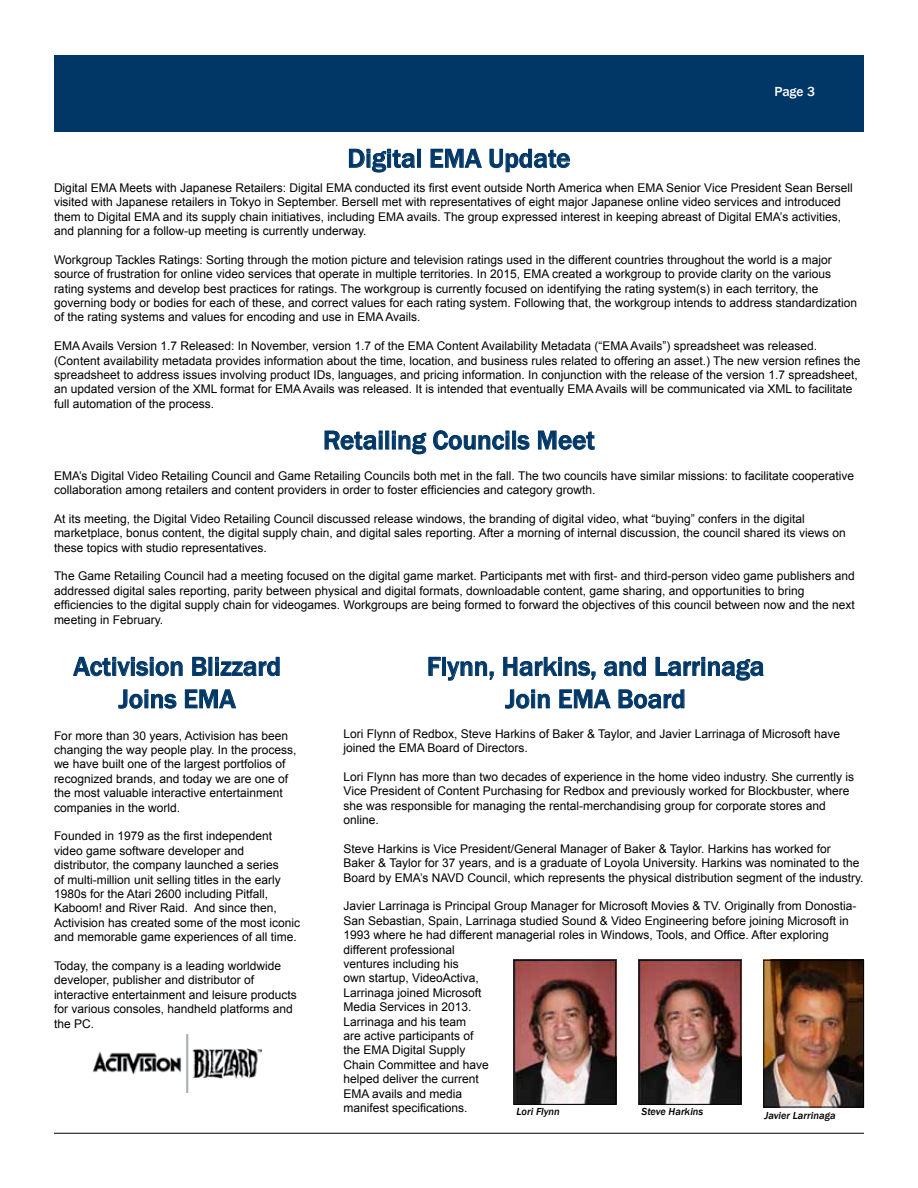
<style>
.page{position:relative;width:918px;height:1188px;background:#fff}
.page>*{position:absolute;margin:0;border:0;box-sizing:border-box;transform-origin:0 0}
.t1{font:500 27px/32.4px "Franklin Gothic";color:#003767;text-align:center}
.t2{font:500 13.5px "Franklin Gothic";color:#fff}
.t3{font:12px/14.4px "Arial";color:#000}
.t4{font:italic 500 10.5px "Franklin Gothic";color:#000}
</style>
<div class="page">
<hr style="left:54px;top:1133px;width:810px;height:1px;background:#000">
<div style="left:54px;top:55px;width:810px;height:76px;background:#003767"></div>
<svg style="left:349px;top:149px;width:66px;height:24px"></svg>
<div style="left:418px;top:149px;width:3px;height:18px;border:1px solid #003767"></div>
<svg style="left:430px;top:149px;width:52px;height:19px"></svg>
<svg style="left:489px;top:149px;width:81px;height:24px"></svg>
<svg style="left:428px;top:657px;width:13px;height:19px"></svg>
<div style="left:442px;top:657px;width:3px;height:18px;border:1px solid #003767"></div>
<svg style="left:447px;top:661px;width:47px;height:20px"></svg>
<svg style="left:503px;top:657px;width:93px;height:23px"></svg>
<svg style="left:604px;top:657px;width:42px;height:19px"></svg>
<svg style="left:655px;top:657px;width:109px;height:24px"></svg>
<svg style="left:505px;top:689px;width:45px;height:20px"></svg>
<svg style="left:559px;top:689px;width:52px;height:20px"></svg>
<svg style="left:618px;top:689px;width:67px;height:20px"></svg>
<svg style="left:324px;top:430px;width:58px;height:20px"></svg>
<svg style="left:392px;top:431px;width:35px;height:24px"></svg>
<svg style="left:433px;top:430px;width:76px;height:20px"></svg>
<div style="left:513px;top:431px;width:3px;height:18px;border:1px solid #003767"></div>
<svg style="left:517px;top:435px;width:13px;height:15px"></svg>
<svg style="left:538px;top:430px;width:57px;height:20px"></svg>
<svg style="left:73px;top:657px;width:110px;height:19px"></svg>
<svg style="left:192px;top:657px;width:15px;height:19px"></svg>
<svg style="left:215px;top:657px;width:65px;height:19px"></svg>
<svg style="left:118px;top:689px;width:59px;height:20px"></svg>
<svg style="left:185px;top:689px;width:51px;height:20px"></svg>
<img style="left:93px;top:1034px;width:169px;height:59px">
<img style="left:765px;top:962px;width:97px;height:143px">
<div style="left:763px;top:960px;width:101px;height:147px;border:1px solid #000"></div>
<img style="left:641px;top:962px;width:98px;height:141px">
<div style="left:639px;top:960px;width:102px;height:145px;border:1px solid #000"></div>
<img style="left:516px;top:962px;width:98px;height:141px">
<div style="left:514px;top:960px;width:102px;height:145px;border:1px solid #000"></div>
<h1 class="t1" style="left:348px;top:142px;width:224px">Digital EMA Update</h1>
<p class="t2" style="left:774px;top:83px;width:42px">Page 3</p>
<p class="t3" style="left:54px;top:181px;width:800px">Digital EMA Meets with Japanese Retailers: Digital EMA conducted its first event outside North America when EMA Senior Vice President Sean Bersell visited with Japanese retailers in Tokyo in September. Bersell met with representatives of eight major Japanese online video services and introduced them to Digital EMA and its supply chain initiatives, including EMA avails. The group expressed interest in keeping abreast of Digital EMA’s activities, and planning for a follow-up meeting is currently underway.</p>
<p class="t3" style="left:54px;top:253px;width:805px">Workgroup Tackles Ratings: Sorting through the motion picture and television ratings used in the different countries throughout the world is a major source of frustration for online video services that operate in multiple territories. In 2015, EMA created a workgroup to provide clarity on the various rating systems and develop best practices for ratings. The workgroup is currently focused on identifying the rating system(s) in each territory, the governing body or bodies for each of these, and correct values for each rating system. Following that, the workgroup intends to address standardization of the rating systems and values for encoding and use in EMA Avails.</p>
<p class="t3" style="left:54px;top:339px;width:808px">EMA Avails Version 1.7 Released: In November, version 1.7 of the EMA Content Availability Metadata (“EMA Avails”) spreadsheet was released. (Content availability metadata provides information about the time, location, and business rules related to offering an asset.) The new version refines the spreadsheet to address issues involving product IDs, languages, and pricing information. In conjunction with the release of the version 1.7 spreadsheet, an updated version of the XML format for EMA Avails was released. It is intended that eventually EMA Avails will be communicated via XML to facilitate full automation of the process.</p>
<h1 class="t1" style="left:323px;top:424px;width:273px">Retailing Councils Meet</h1>
<p class="t3" style="left:54px;top:468px;width:802px">EMA’s Digital Video Retailing Council and Game Retailing Councils both met in the fall. The two councils have similar missions: to facilitate cooperative collaboration among retailers and content providers in order to foster efficiencies and category growth.</p>
<p class="t3" style="left:54px;top:511px;width:793px">At its meeting, the Digital Video Retailing Council discussed release windows, the branding of digital video, what “buying” confers in the digital marketplace, bonus content, the digital supply chain, and digital sales reporting. After a morning of internal discussion, the council shared its views on these topics with studio representatives.</p>
<p class="t3" style="left:54px;top:569px;width:802px">The Game Retailing Council had a meeting focused on the digital game market. Participants met with first- and third-person video game publishers and addressed digital sales reporting, parity between physical and digital formats, downloadable content, game sharing, and opportunities to bring efficiencies to the digital supply chain for videogames. Workgroups are being formed to forward the objectives of this council between now and the next meeting in February.</p>
<h1 class="t1" style="left:74px;top:651px;width:209px">Activision Blizzard<br>Joins EMA</h1>
<p class="t3" style="left:54px;top:728px;width:244px">For more than 30 years, Activision has been changing the way people play. In the process, we have built one of the largest portfolios of recognized brands, and today we are one of the most valuable interactive entertainment companies in the world.</p>
<p class="t3" style="left:54px;top:829px;width:248px">Founded in 1979 as the first independent video game software developer and distributor, the company launched a series<br>of multi-million unit selling titles in the early 1980s for the Atari 2600 including Pitfall, Kaboom! and River Raid. And since then, Activision has created some of the most iconic and memorable game experiences of all time.</p>
<p class="t3" style="left:54px;top:959px;width:244px">Today, the company is a leading worldwide developer, publisher and distributor of interactive entertainment and leisure products for various consoles, handheld platforms and the PC.</p>
<h1 class="t1" style="left:427px;top:651px;width:339px">Flynn, Harkins, and Larrinaga<br>Join EMA Board</h1>
<p class="t3" style="left:344px;top:726px;width:498px">Lori Flynn of Redbox, Steve Harkins of Baker &amp; Taylor, and Javier Larrinaga of Microsoft have joined the EMA Board of Directors.</p>
<p class="t3" style="left:344px;top:770px;width:512px">Lori Flynn has more than two decades of experience in the home video industry. She currently is Vice President of Content Purchasing for Redbox and previously worked for Blockbuster, where she was responsible for managing the rental-merchandising group for corporate stores and online.</p>
<p class="t3" style="left:344px;top:842px;width:522px">Steve Harkins is Vice President/General Manager of Baker &amp; Taylor. Harkins has worked for<br>Baker &amp; Taylor for 37 years, and is a graduate of Loyola University. Harkins was nominated to the<br>Board by EMA’s NAVD Council, which represents the physical distribution segment of the industry.</p>
<p class="t3" style="left:344px;top:899px;width:514px">Javier Larrinaga is Principal Group Manager for Microsoft Movies &amp; TV. Originally from Donostia-San Sebastian, Spain, Larrinaga studied Sound &amp; Video Engineering before joining Microsoft in 1993 where he had different managerial roles in Windows, Tools, and Office. After exploring different professional<br>ventures including his<br>own startup, VideoActiva,<br>Larrinaga joined Microsoft<br>Media Services in 2013.<br>Larrinaga and his team<br>are active participants of<br>the EMA Digital Supply<br>Chain Committee and have<br>helped deliver the current<br>EMA avails and media<br>manifest specifications.</p>
<p class="t4" style="left:764px;top:1109px;width:73px">Javier Larrinaga</p>
<p class="t4" style="left:517px;top:1105px;width:45px">Lori Flynn</p>
<p class="t4" style="left:642px;top:1105px;width:63px">Steve Harkins</p>
</div>
